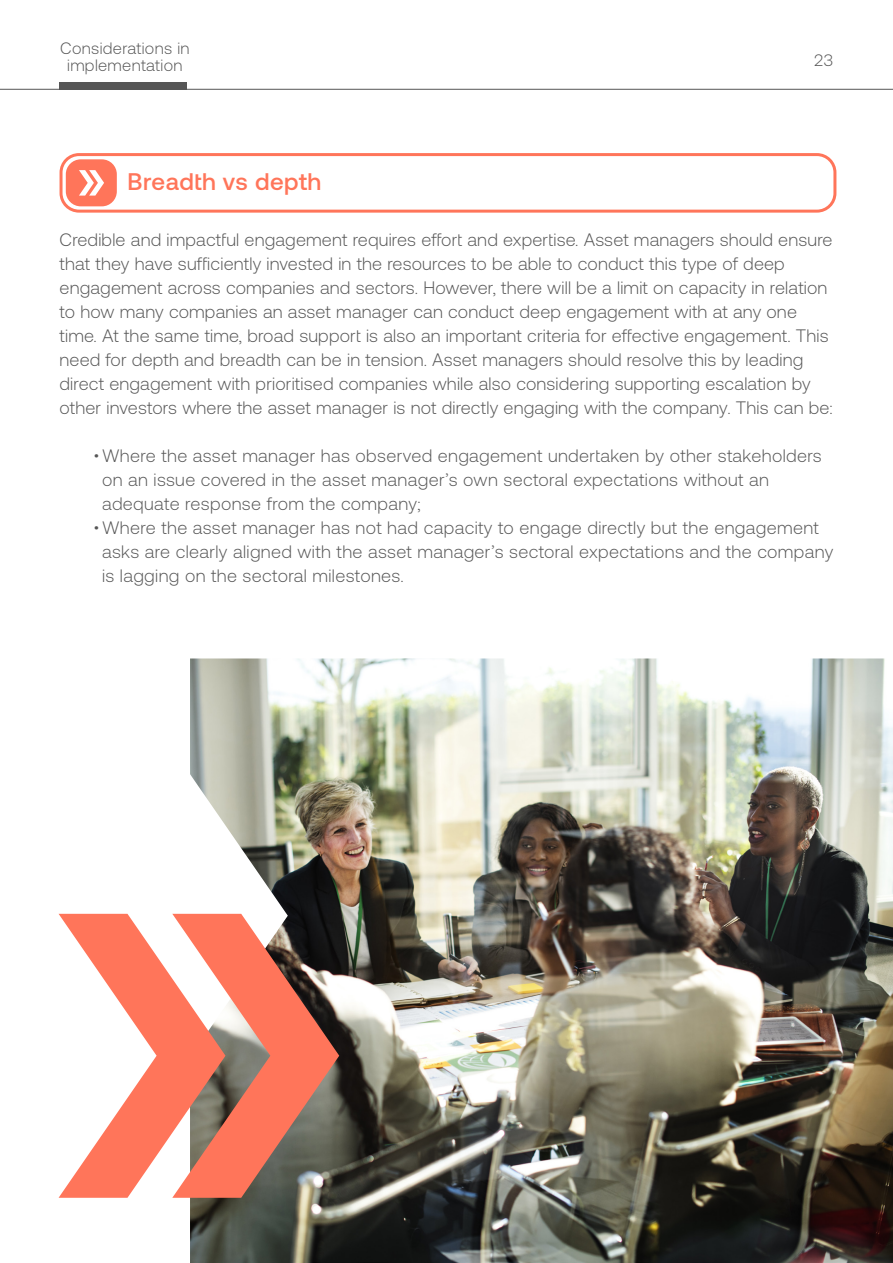
<style>
.page{position:relative;width:893px;height:1263px;background:#fff}
.page>*{position:absolute;margin:0;border:0;box-sizing:border-box;transform-origin:0 0}
.Subheading_2{font:500 24px "Aeonik";letter-spacing:.02em;color:#ff755a}
.Body_Text_-_Main{font:300 18px/24px "Aeonik";letter-spacing:.01em;color:#565656}
.top_right_heading_grey{font:300 16.5px "Aeonik";letter-spacing:.02em;color:#565656}
.Body_Text_-_Main-2{font:300 16.5px "Aeonik";color:#565656}
</style>
<div class="page">
<hr style="left:0;top:89px;width:893px;height:1px;background:#565656">
<div style="left:60px;top:82px;width:127px;height:7px;background:#565656"></div>
<div style="left:66px;top:159px;width:51px;height:47px;background:#ff755a;border-radius:15px"></div>
<div style="left:60px;top:153px;width:776px;height:60px;border:3px solid #ff755a;border-radius:18px"></div>
<svg style="left:79px;top:170px;width:25px;height:26px"></svg>
<img style="left:190px;top:658px;width:703px;height:605px">
<svg style="left:59px;top:914px;width:113px;height:284px"></svg>
<svg style="left:172px;top:914px;width:167px;height:284px;background:#c27d6c"></svg>
<p class="top_right_heading_grey" style="left:60px;top:39px;width:131px">Considerations in</p>
<p class="top_right_heading_grey" style="left:67px;top:56px;width:117px">implementation</p>
<p class="Body_Text_-_Main-2" style="left:814px;top:51px;width:21px">23</p>
<p class="Subheading_2" style="left:128px;top:168px;width:195px">Breadth vs depth</p>
<p class="Body_Text_-_Main" style="left:60px;top:228px;width:775px">Credible and impactful engagement requires effort and expertise. Asset managers should ensure that they have sufficiently invested in the resources to be able to conduct this type of deep engagement across companies and sectors. However, there will be a limit on capacity in relation to how many companies an asset manager can conduct deep engagement with at any one time. At the same time, broad support is also an important criteria for effective engagement. This need for depth and breadth can be in tension. Asset managers should resolve this by leading direct engagement with prioritised companies while also considering supporting escalation by other investors where the asset manager is not directly engaging with the company. This can be:</p>
<p class="Body_Text_-_Main" style="left:102px;top:444px;width:721px;text-indent:-9px">•Where the asset manager has observed engagement undertaken by other stakeholders on an issue covered in the asset manager’s own sectoral expectations without an adequate response from the company;</p>
<p class="Body_Text_-_Main" style="left:102px;top:516px;width:733px;text-indent:-9px">•Where the asset manager has not had capacity to engage directly but the engagement asks are clearly aligned with the asset manager’s sectoral expectations and the company is lagging on the sectoral milestones.</p>
</div>
